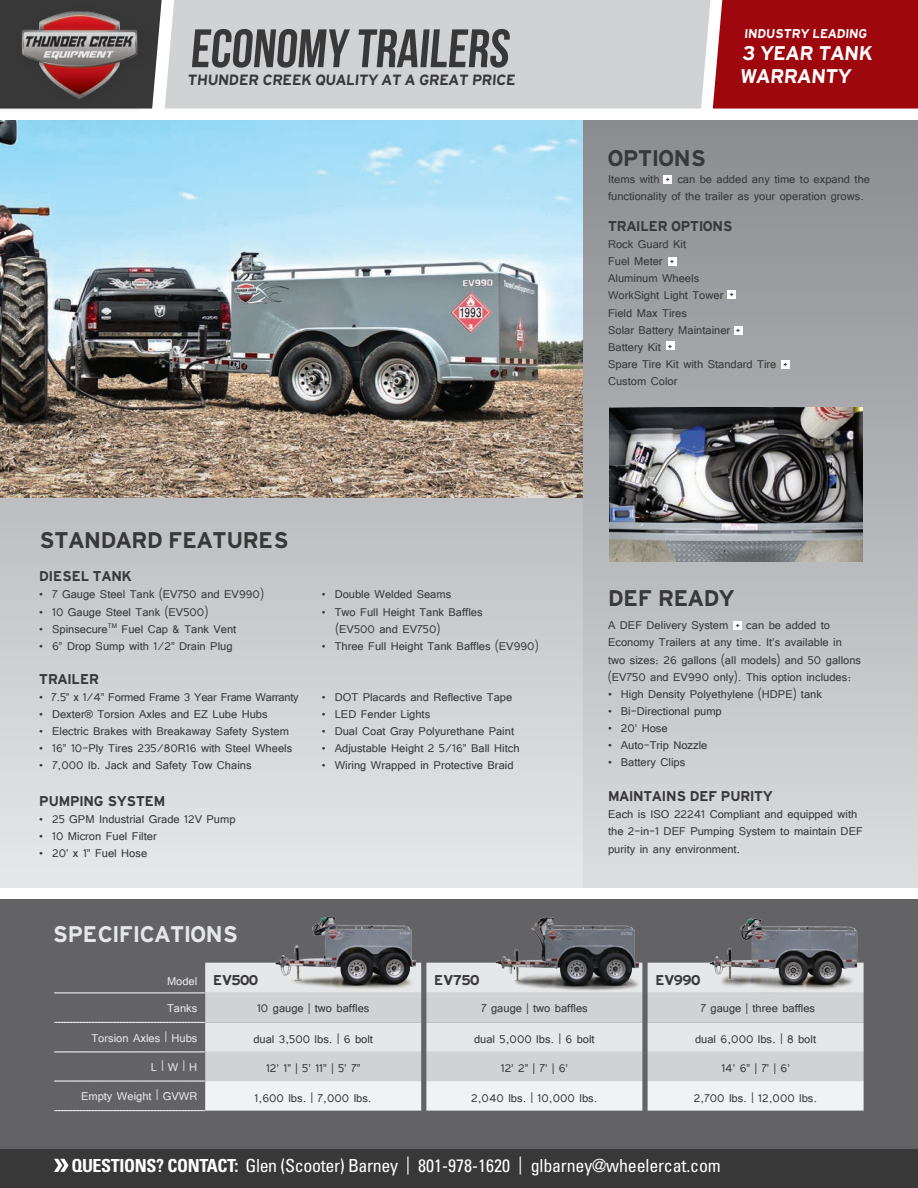
<style>
.page{position:relative;width:918px;height:1188px;background:#fff}
.page>*{position:absolute;margin:0;border:0;box-sizing:border-box;transform-origin:0 0}
.t1{font:54px "Bebas Neue";color:#383839}
.t2{font:24px "Hitthe Road";color:#383839}
.t3{font:24px "Hitthe Road";color:#e6e7e9}
.t4{font:21px/22.5px "Hitthe Road";color:#fff}
.t5{font:condensed 18px "Univers LT Std";letter-spacing:-.01em;color:#fff}
.t6{font:18px "Hitthe Road";color:#fff}
.t7{font:15.75px "Hitthe Road";color:#383839}
.t8{font:15px "Hitthe Road";color:#383839}
.t9{font:14.25px/17.1px "Tunga";color:#383839}
.t10{font:14.25px "Tunga";color:#e6e7e9}
.t11{font:14.25px "Tunga";letter-spacing:-.02em;color:#383839}
.t12{font:13.5px "Hitthe Road";color:#fff}
.t13{font:7.5px "Hitthe Road";color:#3e3e3f}
.s1{font-family:"Hitthe Road";font-size:15px;color:#383839}
.s2{font-weight:700}
</style>
<div class="page">
<div style="left:0;top:1149px;width:918px;height:39px;background:#383839"></div>
<div style="left:582px;top:121px;width:336px;height:767px;background:linear-gradient(to bottom,#898b8f,#dddee0)"></div>
<div style="left:165px;top:0;width:546px;height:109px;background:#d1d2d4"></div>
<svg style="left:0;top:498px;width:582px;height:390px;background:#d1d2d5"></svg>
<div style="left:0;top:900px;width:918px;height:249px;background:#636366"></div>
<svg style="left:205px;top:963px;width:494px;height:30px;background:#dedfe1"></svg>
<svg style="left:205px;top:993px;width:659px;height:88px;background:#d5d6d8"></svg>
<svg style="left:54px;top:992px;width:152px;height:1px"></svg>
<svg style="left:54px;top:1022px;width:152px;height:1px"></svg>
<svg style="left:54px;top:1051px;width:152px;height:1px"></svg>
<svg style="left:54px;top:1081px;width:810px;height:30px"></svg>
<div style="left:0;top:0;width:157px;height:113px;background:#fafafa"></div>
<svg style="left:0;top:0;width:162px;height:109px;background:#585858"></svg>
<div style="left:713px;top:0;width:205px;height:109px;background:#9d070d"></div>
<div style="left:16px;top:4px;width:134px;height:107px;background:#312f30;opacity:.5"></div>
<img style="left:15px;top:12px;width:129px;height:89px">
<img style="left:0;top:121px;width:582px;height:377px">
<img style="left:609px;top:407px;width:254px;height:155px">
<img style="left:699px;top:918px;width:165px;height:76px">
<img style="left:264px;top:899px;width:157px;height:95px">
<img style="left:483px;top:917px;width:160px;height:77px">
<div style="left:663px;top:176px;width:9px;height:8px;background:#fff"></div>
<div style="left:668px;top:257px;width:8px;height:9px;background:#fff"></div>
<div style="left:727px;top:291px;width:9px;height:8px;background:#fff"></div>
<div style="left:734px;top:326px;width:8px;height:9px;background:#fff"></div>
<div style="left:666px;top:342px;width:8px;height:8px;background:#fff"></div>
<div style="left:781px;top:360px;width:9px;height:9px;background:#fff"></div>
<div style="left:733px;top:621px;width:9px;height:9px;background:#fff"></div>
<svg style="left:54px;top:1159px;width:15px;height:13px"></svg>
<p class="t1" style="left:190px;top:19px;width:325px">ECONOMY TRAILERS</p>
<p class="t7" style="left:188px;top:73px;width:331px">THUNDER CREEK QUALITY AT A GREAT PRICE</p>
<p class="t2" style="left:39px;top:530px;width:251px">STANDARD FEATURES</p>
<p class="t8" style="left:39px;top:570px;width:94px">DIESEL TANK</p>
<p class="t9" style="left:39px;top:585px;width:226px">• 7 Gauge Steel Tank (EV750 and EV990)</p>
<p class="t9" style="left:39px;top:602px;width:170px">• 10 Gauge Steel Tank (EV500)</p>
<p class="t9" style="left:39px;top:619px;width:199px">• Spinsecure<sup>TM</sup> Fuel Cap &amp; Tank Vent</p>
<p class="t9" style="left:39px;top:636px;width:195px">• 6” Drop Sump with 1/2” Drain Plug</p>
<p class="t8" style="left:39px;top:672px;width:61px">TRAILER</p>
<p class="t11" style="left:39px;top:687px;width:261px">• 7.5” x 1/4” Formed Frame 3 Year Frame Warranty</p>
<p class="t9" style="left:39px;top:704px;width:230px">• Dexter® Torsion Axles and EZ Lube Hubs</p>
<p class="t9" style="left:39px;top:721px;width:251px">• Electric Brakes with Breakaway Safety System</p>
<p class="t9" style="left:39px;top:738px;width:255px">• 16” 10-Ply Tires 235/80R16 with Steel Wheels</p>
<p class="t9" style="left:39px;top:756px;width:214px">• 7,000 lb. Jack and Safety Tow Chains</p>
<p class="t8" style="left:39px;top:795px;width:128px">PUMPING SYSTEM</p>
<p class="t9" style="left:39px;top:810px;width:198px">• 25 GPM Industrial Grade 12V Pump</p>
<p class="t9" style="left:39px;top:827px;width:119px">• 10 Micron Fuel Filter</p>
<p class="t9" style="left:39px;top:844px;width:109px">• 20’ x 1” Fuel Hose</p>
<p class="t9" style="left:322px;top:585px;width:131px">• Double Welded Seams</p>
<p class="t9" style="left:335px;top:602px;width:149px;text-indent:-13px">• Two Full Height Tank Baffles (EV500 and EV750)</p>
<p class="t9" style="left:322px;top:636px;width:218px">• Three Full Height Tank Baffles (EV990)</p>
<p class="t9" style="left:322px;top:687px;width:192px">• DOT Placards and Reflective Tape</p>
<p class="t9" style="left:322px;top:704px;width:110px">• LED Fender Lights</p>
<p class="t9" style="left:322px;top:721px;width:194px">• Dual Coat Gray Polyurethane Paint</p>
<p class="t9" style="left:322px;top:738px;width:199px">• Adjustable Height 2 5/16” Ball Hitch</p>
<p class="t9" style="left:322px;top:756px;width:193px">• Wiring Wrapped in Protective Braid</p>
<p class="t12" style="left:744px;top:27px;width:125px">INDUSTRY LEADING</p>
<p class="t4" style="left:740px;top:43px;width:135px">3 YEAR TANK<br>WARRANTY</p>
<p class="t2" style="left:608px;top:148px;width:99px">OPTIONS</p>
<p class="t9" style="left:608px;top:170px;width:53px">Items with</p>
<p class="t9" style="left:608px;top:170px;width:263px;text-indent:69px">can be added any time to expand the functionality of the trailer as your operation grows.</p>
<p class="t13" style="left:666px;top:177px;width:5px">+</p>
<p class="t8" style="left:608px;top:220px;width:126px">TRAILER OPTIONS</p>
<p class="t9" style="left:608px;top:235px;width:170px">Rock Guard Kit<br>Fuel Meter<br>Aluminum Wheels<br>WorkSight Light Tower<br>Field Max Tires<br>Solar Battery Maintainer<br>Battery Kit<br>Spare Tire Kit with Standard Tire<br>Custom Color</p>
<p class="t13" style="left:670px;top:258px;width:5px">+</p>
<p class="t13" style="left:730px;top:292px;width:5px">+</p>
<p class="t13" style="left:736px;top:327px;width:5px">+</p>
<p class="t13" style="left:668px;top:343px;width:5px">+</p>
<p class="t13" style="left:783px;top:361px;width:5px">+</p>
<p class="t2" style="left:608px;top:588px;width:128px">DEF READY</p>
<p class="t9" style="left:608px;top:616px;width:122px">A DEF Delivery System</p>
<p class="t9" style="left:608px;top:616px;width:255px;text-indent:138px">can be added to Economy Trailers at any time. It’s available in two sizes: 26 gallons (all models) and 50 gallons (EV750 and EV990 only). This option includes:</p>
<p class="t9" style="left:608px;top:684px;width:215px">• High Density Polyethylene (HDPE) tank</p>
<p class="t9" style="left:608px;top:701px;width:115px">• Bi-Directional pump</p>
<p class="t9" style="left:608px;top:718px;width:61px">• 20’ Hose</p>
<p class="t9" style="left:608px;top:736px;width:101px">• Auto-Trip Nozzle</p>
<p class="t9" style="left:608px;top:753px;width:79px">• Battery Clips</p>
<p class="t8" style="left:608px;top:790px;width:166px">MAINTAINS DEF PURITY</p>
<p class="t9" style="left:608px;top:805px;width:256px">Each is ISO 22241 Compliant and equipped with the 2-in-1 DEF Pumping System to maintain DEF purity in any environment.</p>
<p class="t13" style="left:736px;top:623px;width:5px">+</p>
<p class="t3" style="left:52px;top:924px;width:187px">SPECIFICATIONS</p>
<p class="t10" style="left:167px;top:972px;width:92px">Model <span class="s1">EV500</span></p>
<p class="t8" style="left:434px;top:974px;width:46px">EV750</p>
<p class="t8" style="left:655px;top:974px;width:46px">EV990</p>
<p class="t10" style="left:167px;top:999px;width:32px">Tanks</p>
<p class="t9" style="left:257px;top:999px;width:114px">10 gauge | two baffles</p>
<p class="t9" style="left:481px;top:999px;width:108px">7 gauge | two baffles</p>
<p class="t9" style="left:701px;top:999px;width:116px">7 gauge | three baffles</p>
<p class="t10" style="left:91px;top:1028px;width:107px">Torsion Axles | Hubs</p>
<p class="t9" style="left:253px;top:1029px;width:121px">dual 3,500 lbs. | 6 bolt</p>
<p class="t9" style="left:474px;top:1029px;width:122px">dual 5,000 lbs. | 6 bolt</p>
<p class="t9" style="left:695px;top:1029px;width:123px">dual 6,000 lbs. | 8 bolt</p>
<p class="t10" style="left:151px;top:1058px;width:48px">L|W|H</p>
<p class="t9" style="left:266px;top:1059px;width:96px">12’ 1” | 5’ 11” | 5’ 7”</p>
<p class="t9" style="left:501px;top:1059px;width:69px">12’ 2” | 7’ | 6’</p>
<p class="t9" style="left:721px;top:1059px;width:70px">14’ 6” | 7’ | 6’</p>
<p class="t10" style="left:81px;top:1087px;width:118px">Empty Weight | GVWR</p>
<p class="t9" style="left:255px;top:1088px;width:119px">1,600 lbs. | 7,000 lbs.</p>
<p class="t9" style="left:471px;top:1088px;width:128px">2,040 lbs. | 10,000 lbs.</p>
<p class="t9" style="left:694px;top:1088px;width:125px">2,700 lbs. | 12,000 lbs.</p>
<p class="t5" style="left:71px;top:1154px;width:651px"><span class="s2">QUESTIONS? CONTACT:</span> Glen (Scooter) Barney | 801-978-1620 | glbarney@wheelercat.com</p>
<p class="t6" style="left:14px;top:1161px;width:280px">ThunderCreek.com | 866.535.7667</p>
</div>
